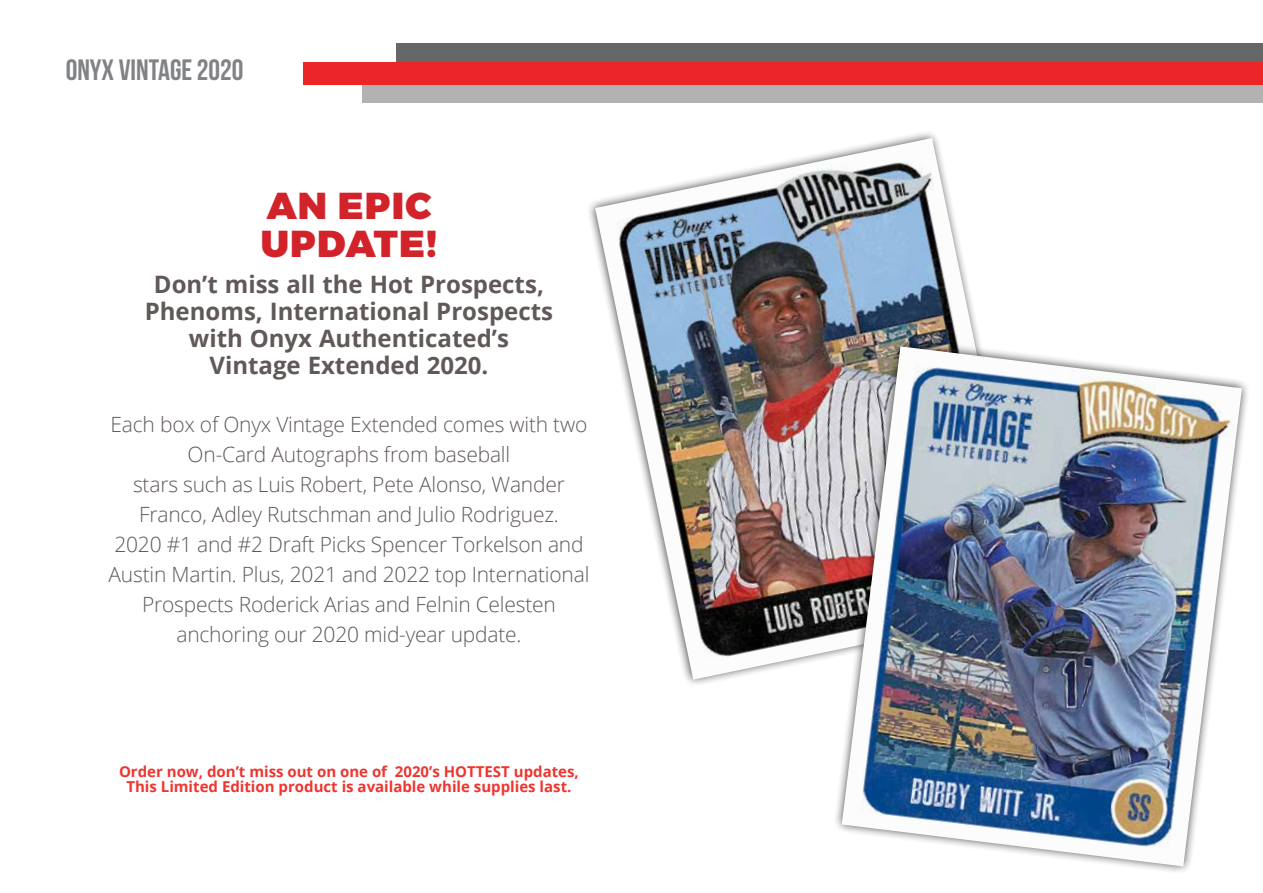
<style>
.page{position:relative;width:1263px;height:893px;background:#fff}
.page>*{position:absolute;margin:0;border:0;box-sizing:border-box;transform-origin:0 0}
.t1{font:900 37.5px/37.5px "Montserrat";letter-spacing:.03em;color:#d2232a}
.t2{font:29.4px "Bebas Neue";color:#808285}
.t3{font:700 24px/27px "Open Sans";color:#605958;text-align:center}
.t4{font:300 21px/30px "Open Sans";letter-spacing:-.01em;color:#605958;text-align:center}
.t5{font:700 15px/15px "Open Sans";color:#ee3530;text-align:center}
</style>
<div class="page">
<div style="left:397px;top:43px;width:866px;height:19px;background:#666767"></div>
<div style="left:362px;top:84px;width:901px;height:19px;background:#b4b1b1"></div>
<div style="left:303px;top:62px;width:960px;height:22px;background:#ec2526"></div>
<img style="left:595px;top:138px;width:383px;height:542px">
<img style="left:831px;top:335px;width:417px;height:537px">
<img style="left:842px;top:346px;width:400px;height:520px">
<h2 class="t2" style="left:66px;top:54px;width:179px">ONYX VINTAGE 2020</h2>
<h1 class="t1" style="left:261px;top:188px;width:178px">AN EPIC<br>UPDATE!</h1>
<p class="t3" style="left:145px;top:270px;width:410px">Don’t miss all the Hot Prospects,<br>Phenoms, International Prospects with Onyx Authenticated’s<br>Vintage Extended 2020.</p>
<p class="t4" style="left:109px;top:409px;width:482px">Each box of Onyx Vintage Extended comes with two On-Card Autographs from baseball<br>stars such as Luis Robert, Pete Alonso, Wander Franco, Adley Rutschman and Julio Rodriguez.<br>2020 #1 and #2 Draft Picks Spencer Torkelson and Austin Martin. Plus, 2021 and 2022 top International Prospects Roderick Arias and Felnin Celesten anchoring our 2020 mid-year update.</p>
<p class="t5" style="left:119px;top:764px;width:461px">Order now, don’t miss out on one of 2020’s HOTTEST updates,<br>This Limited Edition product is available while supplies last.</p>
</div>
